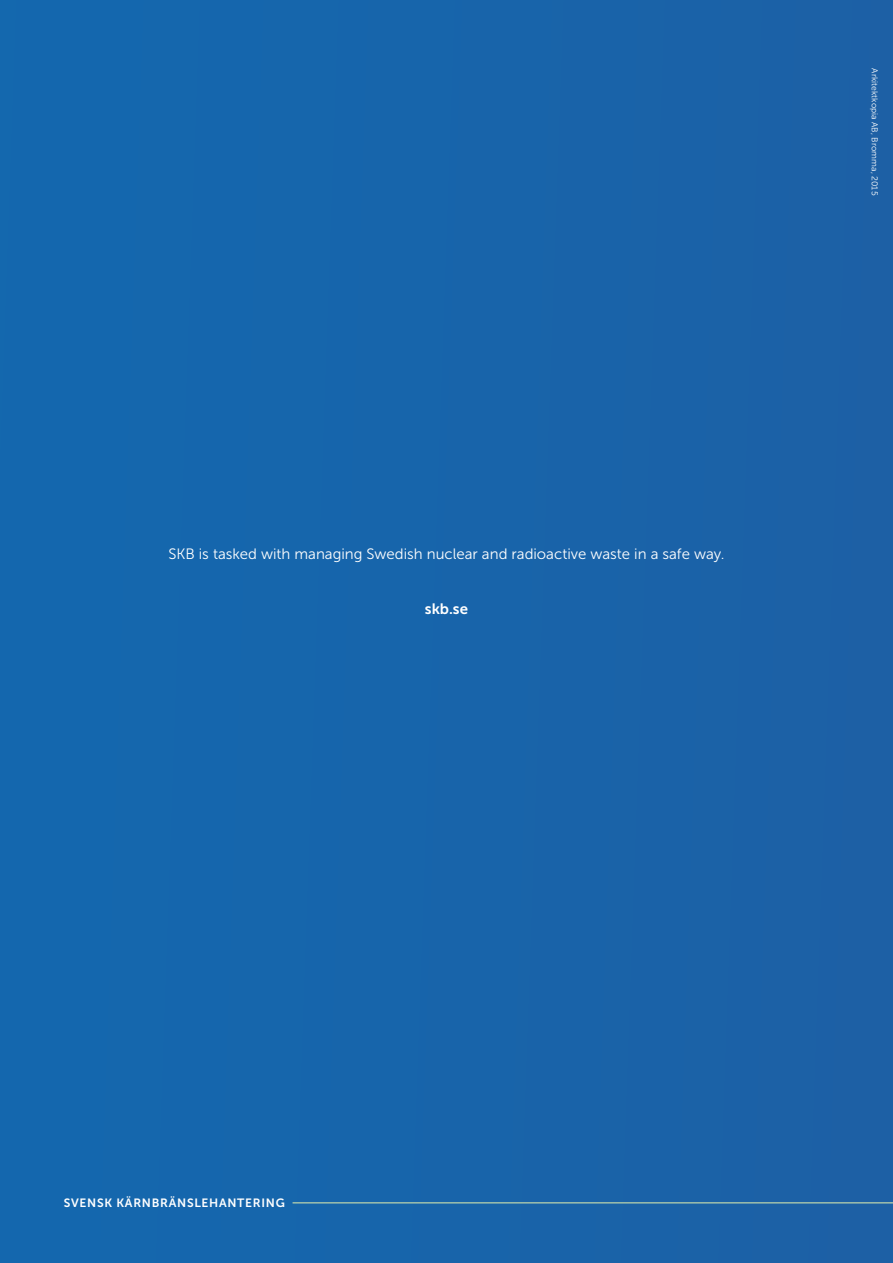
<style>
.page{position:relative;width:893px;height:1263px;background:#1369b0}
.page>*{position:absolute;margin:0;border:0;box-sizing:border-box;transform-origin:0 0}
.t1{font:15px "Museo Sans 300";color:#fff}
.t2{font:15px "Museo Sans 700";color:#fff}
.t3{font:12px "Museo Sans 700";letter-spacing:.06em;color:#fff}
.t4{font:8.55px "Museo Sans 300";letter-spacing:.01em;color:#fff}
</style>
<div class="page">
<hr style="left:293px;top:1202px;width:600px;height:1px;background:#c1d8ac">
<p class="t1" style="left:168px;top:546px;width:558px">SKB is tasked with managing Swedish nuclear and radioactive waste in a safe way.</p>
<p class="t2" style="left:425px;top:600px;width:45px">skb.se</p>
<p class="t4" style="left:879px;top:68px;width:129px;rotate:90deg">Arkitektkopia AB, Bromma, 2015</p>
<p class="t3" style="left:64px;top:1196px;width:223px">SVENSK KÄRNBRÄNSLEHANTERING</p>
</div>
